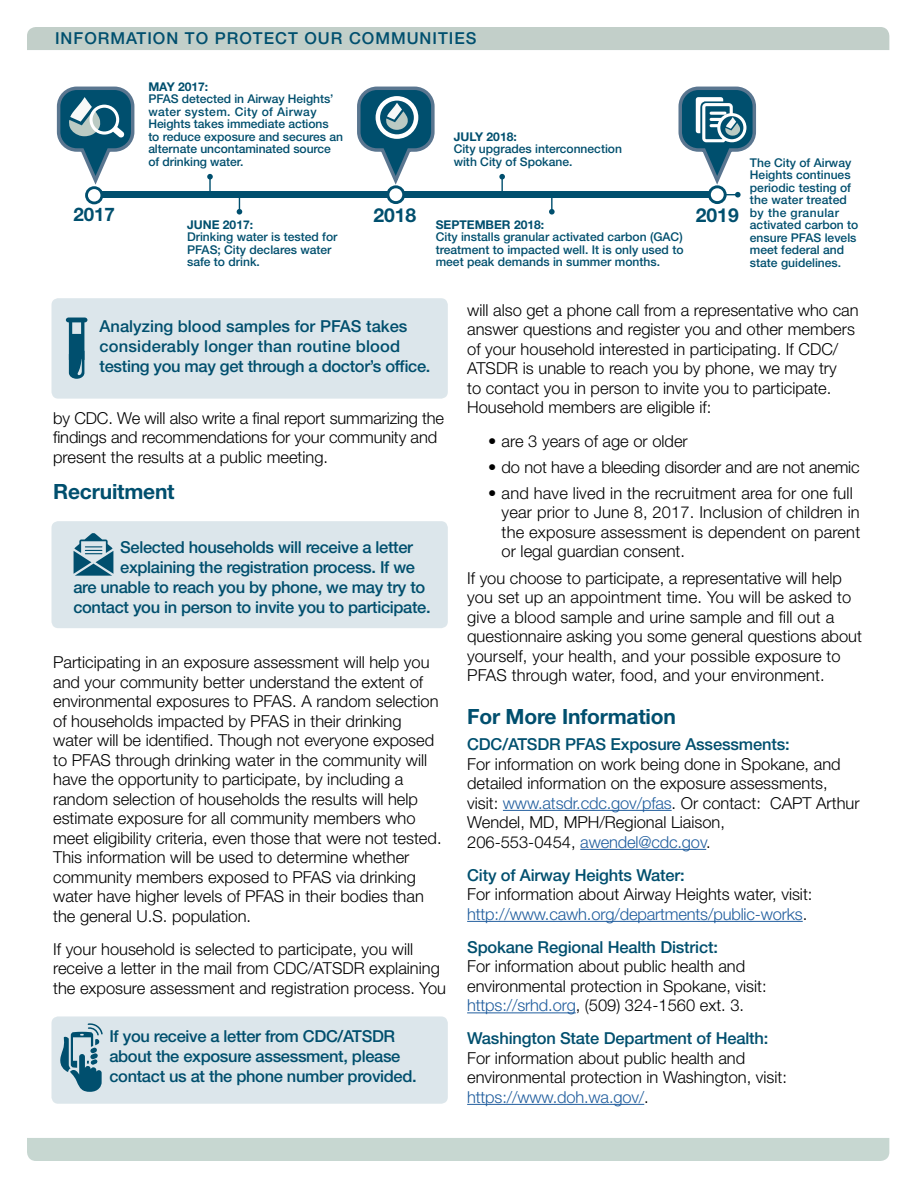
<style>
.page{position:relative;width:918px;height:1188px;background:#fff}
.page>*{position:absolute;margin:0;border:0;box-sizing:border-box;transform-origin:0 0}
.t1{font:700 21px "Helvetica Neue LT Std";letter-spacing:-.01em;color:#004f6e}
.t2{font:700 19.35px "Helvetica Neue LT Std";color:#004f6e}
.t3{font:700 18.75px "Helvetica Neue LT Std";color:#004f6e}
.t4{font:300 16.5px/19.5px "Helvetica Neue LT Std";color:#000}
.t5{font:500 16.5px/20.2px "Helvetica Neue LT Std";letter-spacing:-.02em;color:#004f6e}
.t6{font:500 16.5px/20.2px "Helvetica Neue LT Std";color:#004f6e}
.t7{font:500 16.5px "Helvetica Neue LT Std";letter-spacing:.06em;color:#004f6e}
.t8{font:500 12.15px/12.5px "Helvetica Neue LT Std";color:#004f6e}
.s1{font-weight:700}
.s2{font-weight:500;color:#004f6e}
.s3{color:#215e9e}
</style>
<div class="page">
<div style="left:27px;top:1138px;width:862px;height:23px;background:#c7d7d1"></div>
<div style="left:27px;top:27px;width:862px;height:23px;background:#c2cfc9"></div>
<hr style="left:503px;top:810px;width:169px;height:1px;background:#215e9e">
<hr style="left:580px;top:849px;width:126px;height:1px;background:#215e9e">
<hr style="left:467px;top:921px;width:336px;height:1px;background:#215e9e">
<hr style="left:467px;top:1012px;width:109px;height:1px;background:#215e9e">
<hr style="left:467px;top:1104px;width:177px;height:1px;background:#215e9e">
<svg style="left:207px;top:174px;width:6px;height:17px"></svg>
<svg style="left:499px;top:174px;width:6px;height:17px"></svg>
<svg style="left:237px;top:198px;width:5px;height:17px"></svg>
<svg style="left:549px;top:198px;width:6px;height:17px"></svg>
<div style="left:94px;top:191px;width:623px;height:7px;background:#004f6e"></div>
<svg style="left:678px;top:86px;width:78px;height:118px"></svg>
<svg style="left:56px;top:86px;width:79px;height:118px"></svg>
<svg style="left:357px;top:86px;width:78px;height:118px"></svg>
<div style="left:51px;top:298px;width:397px;height:101px;background:#dce6eb;border-radius:7px"></div>
<svg style="left:66px;top:318px;width:21px;height:61px"></svg>
<div style="left:51px;top:521px;width:397px;height:107px;background:#dce6eb;border-radius:7px"></div>
<div style="left:51px;top:1016px;width:397px;height:88px;background:#dce6eb;border-radius:7px"></div>
<svg style="left:74px;top:533px;width:39px;height:43px"></svg>
<svg style="left:60px;top:1023px;width:43px;height:69px"></svg>
<p class="t7" style="left:55px;top:29px;width:423px">INFORMATION TO PROTECT OUR COMMUNITIES</p>
<p class="t8" style="left:148px;top:80px;width:196px"><span class="s1">MAY 2017:<br></span>PFAS detected in Airway Heights’ water system. City of Airway<br>Heights takes immediate actions<br>to reduce exposure and secures an alternate uncontaminated source of drinking water.</p>
<p class="t8" style="left:454px;top:130px;width:170px"><span class="s1">JULY 2018:<br></span>City upgrades interconnection with City of Spokane.</p>
<p class="t3" style="left:73px;top:203px;width:43px">2017</p>
<p class="t2" style="left:373px;top:203px;width:44px">2018</p>
<p class="t2" style="left:696px;top:203px;width:44px">2019</p>
<p class="t8" style="left:187px;top:218px;width:152px"><span class="s1">JUNE 2017:<br></span>Drinking water is tested for<br>PFAS; City declares water safe to drink.</p>
<p class="t8" style="left:436px;top:218px;width:249px"><span class="s1">SEPTEMBER 2018:<br></span>City installs granular activated carbon (GAC) treatment to impacted well. It is only used to meet peak demands in summer months.</p>
<p class="t8" style="left:750px;top:156px;width:110px">The City of Airway<br>Heights continues periodic testing of the water treated by the granular activated carbon to ensure PFAS levels meet federal and state guidelines.</p>
<p class="t6" style="left:100px;top:315px;width:332px">Analyzing blood samples for PFAS takes considerably longer than routine blood testing you may get through a doctor’s office.</p>
<p class="t4" style="left:53px;top:408px;width:392px">by CDC. We will also write a final report summarizing the findings and recommendations for your community and present the results at a public meeting.</p>
<h1 class="t1" style="left:53px;top:478px;width:123px">Recruitment</h1>
<p class="t5" style="left:120px;top:536px;width:294px">Selected households will receive a letter</p>
<p class="t5" style="left:120px;top:557px;width:296px">explaining the registration process. If we</p>
<p class="t5" style="left:73px;top:577px;width:353px">are unable to reach you by phone, we may try to</p>
<p class="t5" style="left:73px;top:597px;width:359px">contact you in person to invite you to participate.</p>
<p class="t4" style="left:53px;top:652px;width:390px">Participating in an exposure assessment will help you and your community better understand the extent of environmental exposures to PFAS. A random selection of households impacted by PFAS in their drinking water will be identified. Though not everyone exposed to PFAS through drinking water in the community will have the opportunity to participate, by including a random selection of households the results will help estimate exposure for all community members who meet eligibility criteria, even those that were not tested.<br>This information will be used to determine whether community members exposed to PFAS via drinking water have higher levels of PFAS in their bodies than the general U.S. population.</p>
<p class="t4" style="left:53px;top:939px;width:395px">If your household is selected to participate, you will receive a letter in the mail from CDC/ATSDR explaining the exposure assessment and registration process. You</p>
<p class="t5" style="left:109px;top:1026px;width:309px">If you receive a letter from CDC/ATSDR about the exposure assessment, please contact us at the phone number provided.</p>
<p class="t4" style="left:467px;top:300px;width:393px">will also get a phone call from a representative who can answer questions and register you and other members of your household interested in participating. If CDC/ ATSDR is unable to reach you by phone, we may try<br>to contact you in person to invite you to participate.<br>Household members are eligible if:</p>
<p class="t4" style="left:488px;top:431px;width:201px">• are 3 years of age or older</p>
<p class="t4" style="left:488px;top:457px;width:373px">• do not have a bleeding disorder and are not anemic</p>
<p class="t4" style="left:502px;top:483px;width:360px;text-indent:-13px">• and have lived in the recruitment area for one full year prior to June 8, 2017. Inclusion of children in the exposure assessment is dependent on parent or legal guardian consent.</p>
<p class="t4" style="left:467px;top:568px;width:396px">If you choose to participate, a representative will help you set up an appointment time. You will be asked to give a blood sample and urine sample and fill out a questionnaire asking you some general questions about yourself, your health, and your possible exposure to PFAS through water, food, and your environment.</p>
<h2 class="t1" style="left:467px;top:704px;width:210px">For More Information</h2>
<p class="t4" style="left:467px;top:734px;width:394px"><span class="s2">CDC/ATSDR PFAS Exposure Assessments:<br></span>For information on work being done in Spokane, and detailed information on the exposure assessments, visit: <span class="s3">www.atsdr.cdc.gov/pfas</span>. Or contact: CAPT Arthur Wendel, MD, MPH/Regional Liaison,<br>206-553-0454, <span class="s3">awendel@cdc.gov</span>.</p>
<p class="t4" style="left:467px;top:865px;width:347px"><span class="s2">City of Airway Heights Water:<br></span>For information about Airway Heights water, visit: <span class="s3">http://www.cawh.org/departments/public-works</span>.</p>
<p class="t4" style="left:467px;top:937px;width:301px"><span class="s2">Spokane Regional Health District:<br></span>For information about public health and environmental protection in Spokane, visit: <span class="s3">https://srhd.org</span>, (509) 324-1560 ext. 3.</p>
<p class="t4" style="left:467px;top:1028px;width:321px"><span class="s2">Washington State Department of Health:<br></span>For information about public health and environmental protection in Washington, visit: <span class="s3">https://www.doh.wa.gov/</span>.</p>
</div>
